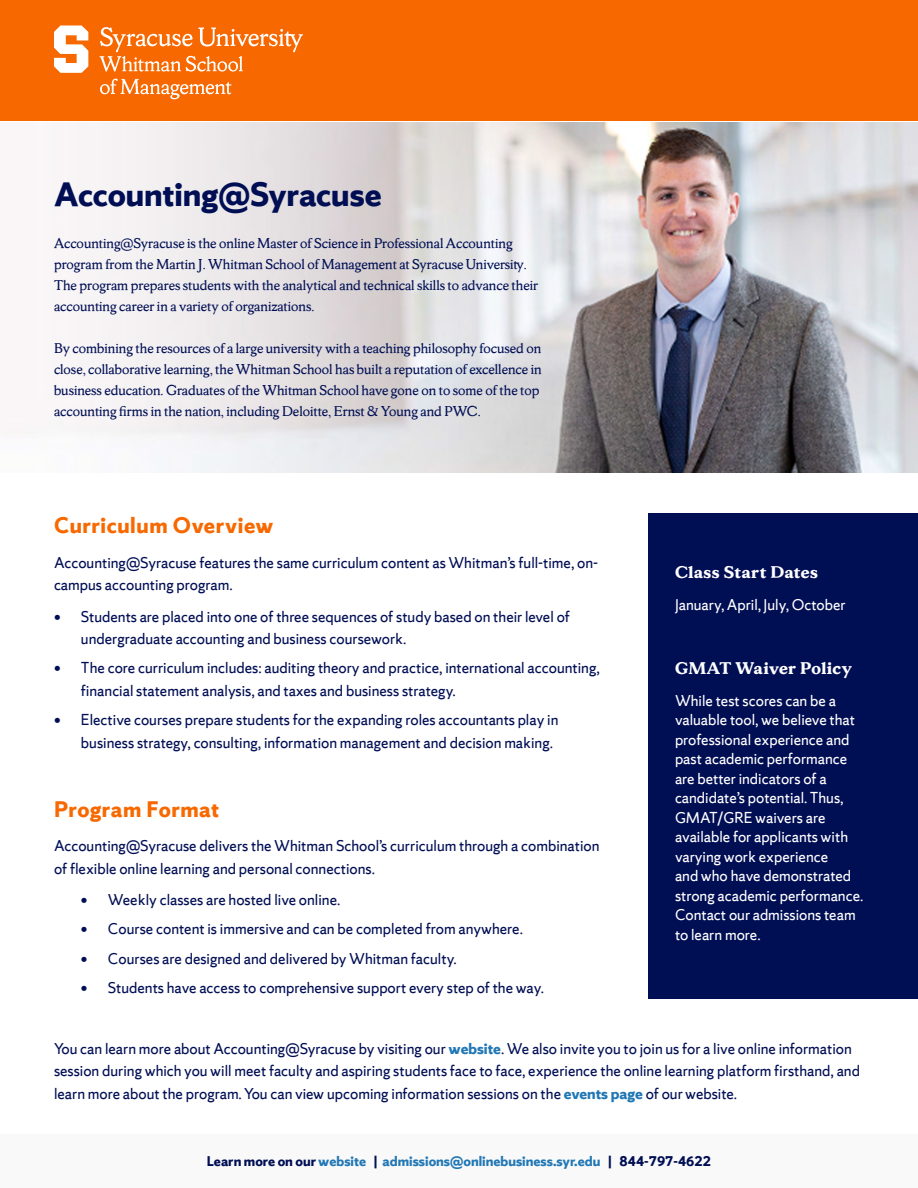
<style>
.page{position:relative;width:918px;height:1188px;background:#fff}
.page>*{position:absolute;margin:0;border:0;box-sizing:border-box;transform-origin:0 0}
.t1{font:700 36px "Sherman Sans";letter-spacing:-.005em;color:#000e54}
.t2{font:700 24px "Sherman Sans";letter-spacing:.02em;color:#f76900}
.t3{font:700 18px "Sherman Serif";letter-spacing:.015em;color:#fff}
.t4{font:16.5px/22.5px "Sherman Sans";color:#000e54}
.t5{font:16.5px/19.5px "Sherman Sans";color:#fff}
.t6{font:15px/21px "Sherman Serif";color:#000e54}
.t7{font:700 15px "Sherman Sans";color:#2278b5}
.s1{font-weight:700;color:#2278b5}
.s2{color:#000e54}
</style>
<div class="page">
<div style="left:0;top:0;width:918px;height:122px;background:#f76900"></div>
<svg style="left:100px;top:79px;width:131px;height:20px"></svg>
<svg style="left:100px;top:27px;width:203px;height:45px"></svg>
<svg style="left:54px;top:26px;width:34px;height:47px"></svg>
<div style="left:0;top:1134px;width:918px;height:54px;background:#f9f9f9"></div>
<div style="left:648px;top:513px;width:270px;height:486px;background:#000e54"></div>
<img style="left:73px;top:122px;width:845px;height:350px">
<h1 class="t1" style="left:54px;top:172px;width:329px">Accounting@Syracuse</h1>
<p class="t6" style="left:54px;top:233px;width:486px">Accounting@Syracuse is the online Master of Science in Professional Accounting program from the Martin J. Whitman School of Management at Syracuse University.<br>The program prepares students with the analytical and technical skills to advance their accounting career in a variety of organizations.</p>
<p class="t6" style="left:54px;top:338px;width:489px">By combining the resources of a large university with a teaching philosophy focused on close, collaborative learning, the Whitman School has built a reputation of excellence in business education. Graduates of the Whitman School have gone on to some of the top accounting firms in the nation, including Deloitte, Ernst &amp; Young and PWC.</p>
<h2 class="t2" style="left:54px;top:511px;width:221px">Curriculum Overview</h2>
<p class="t4" style="left:54px;top:551px;width:546px">Accounting@Syracuse features the same curriculum content as Whitman’s full-time, on&shy;campus accounting program.</p>
<p class="t4" style="left:81px;top:605px;width:490px;text-indent:-27px">• Students are placed into one of three sequences of study based on their level of undergraduate accounting and business coursework.</p>
<p class="t4" style="left:81px;top:657px;width:520px;text-indent:-27px">• The core curriculum includes: auditing theory and practice, international accounting, financial statement analysis, and taxes and business strategy.</p>
<p class="t4" style="left:81px;top:708px;width:479px;text-indent:-27px">• Elective courses prepare students for the expanding roles accountants play in business strategy, consulting, information management and decision making.</p>
<h2 class="t2" style="left:54px;top:794px;width:167px">Program Format</h2>
<p class="t4" style="left:54px;top:834px;width:547px">Accounting@Syracuse delivers the Whitman School’s curriculum through a combination of flexible online learning and personal connections.</p>
<p class="t4" style="left:81px;top:888px;width:261px">• Weekly classes are hosted live online.</p>
<p class="t4" style="left:81px;top:918px;width:443px">• Course content is immersive and can be completed from anywhere.</p>
<p class="t4" style="left:81px;top:947px;width:377px">• Courses are designed and delivered by Whitman faculty.</p>
<p class="t4" style="left:81px;top:976px;width:465px">• Students have access to comprehensive support every step of the way.</p>
<p class="t3" style="left:675px;top:561px;width:144px">Class Start Dates</p>
<p class="t5" style="left:675px;top:595px;width:172px">January, April, July, October</p>
<p class="t3" style="left:675px;top:657px;width:178px">GMAT Waiver Policy</p>
<p class="t5" style="left:675px;top:690px;width:190px">While test scores can be a valuable tool, we believe that professional experience and past academic performance are better indicators of a candidate’s potential. Thus,<br>GMAT/GRE waivers are available for applicants with varying work experience<br>and who have demonstrated strong academic performance.<br>Contact our admissions team to learn more.</p>
<p class="t4" style="left:54px;top:1037px;width:808px">You can learn more about Accounting@Syracuse by visiting our <span class="s1">website</span>. We also invite you to join us for a live online information session during which you will meet faculty and aspiring students face to face, experience the online learning platform firsthand, and learn more about the program. You can view upcoming information sessions on the <span class="s1">events page</span> of our website.</p>
<p class="t7" style="left:207px;top:1152px;width:506px"><span class="s2">Learn more on our</span> website <span class="s2">|</span> admissions@onlinebusiness.syr.edu <span class="s2">| 844-797-4622</span></p>
</div>
